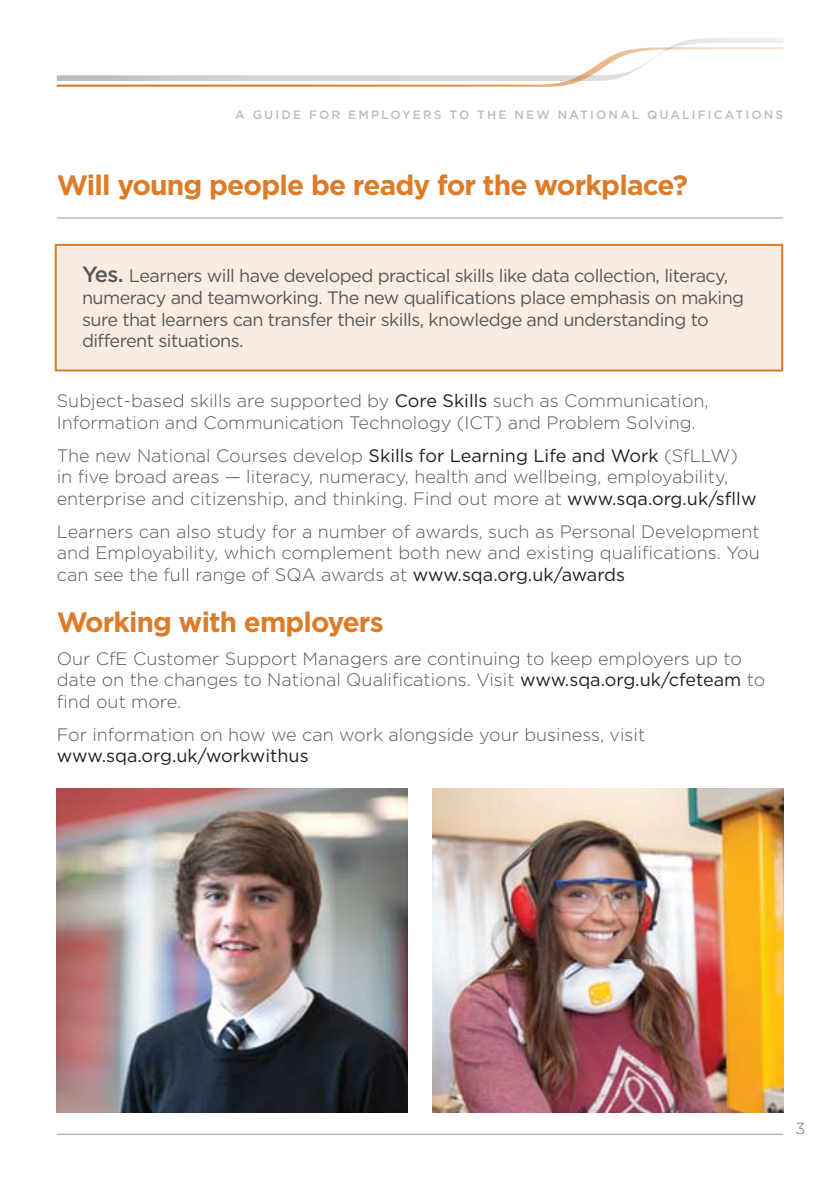
<style>
.page{position:relative;width:840px;height:1191px;background:#fff}
.page>*{position:absolute;margin:0;border:0;box-sizing:border-box;transform-origin:0 0}
.t1{font:700 28px "Gotham";letter-spacing:-.03em;color:#dc7c28}
.t2{font:300 18px/21.6px "Gotham";color:#58595b}
.t3{font:18px/21.6px "Gotham";letter-spacing:-.03em;color:#58595b}
.t4{font:18px "Gotham";color:#231f20}
.t5{font:300 16px "Gotham";color:#6d6f71}
.t6{font:500 12px "Gotham";letter-spacing:.175em;color:#bcbdc0}
.s1{font-weight:500;font-size:22px}
.s2{font-weight:400;color:#231f20}
</style>
<div class="page">
<hr style="left:57px;top:1133px;width:725px;height:1px;background:#939598">
<svg style="left:57px;top:38px;width:725px;height:49px"></svg>
<div style="left:55px;top:244px;width:727px;height:127px;background:#faece0;border:2px solid #dc7c28"></div>
<hr style="left:57px;top:217px;width:725px;height:1px;background:#939598">
<img style="left:432px;top:788px;width:350px;height:324px">
<img style="left:57px;top:788px;width:351px;height:324px">
<p class="t6" style="left:235px;top:108px;width:489px">A GUIDE F OR EMP LOYERS TO T HE NEW NAT IONA L QUA LIF ICAT</p>
<p class="t6" style="left:745px;top:108px;width:29px">IONS</p>
<h1 class="t1" style="left:57px;top:169px;width:632px">Will young people be ready for the workplace?</h1>
<p class="t3" style="left:82px;top:265px;width:663px"><span class="s1">YES.</span> Learners will have developed practical skills like data collection, literacy, numeracy and teamworking. The new qualifications place emphasis on making sure that learners can transfer their skills, knowledge and understanding to different situations.</p>
<p class="t2" style="left:57px;top:390px;width:653px">Subject-based skills are supported by <span class="s2">Core Skills</span> such as Communication,<br>Information and Communication Technology (ICT) and Problem Solving.</p>
<p class="t2" style="left:57px;top:444px;width:701px">The new National Courses develop <span class="s2">Skills for Learning Life and Work</span> (SfLLW) in five broad areas — literacy, numeracy, health and wellbeing, employability, enterprise and citizenship, and thinking. Find out more at <span class="s2">www.sqa.org.uk/sfllw</span></p>
<p class="t2" style="left:57px;top:520px;width:704px;text-align:justify">Learners can also study for a number of awards, such as Personal Development and Employability, which complement both new and existing qualifications. You can see the full range of SQA awards at <span class="s2">www.sqa.org.uk/awards</span></p>
<h1 class="t1" style="left:57px;top:605px;width:328px">Working with employers</h1>
<p class="t2" style="left:57px;top:647px;width:709px">Our CfE Customer Support Managers are continuing to keep employers up to date on the changes to National Qualifications. Visit <span class="s2">www.sqa.org.uk/cfeteam</span> to find out more.</p>
<p class="t2" style="left:57px;top:723px;width:589px">For information on how we can work alongside your business, visit</p>
<p class="t4" style="left:57px;top:746px;width:253px">www.sqa.org.uk/workwithus</p>
<p class="t5" style="left:795px;top:1119px;width:11px">3</p>
</div>
